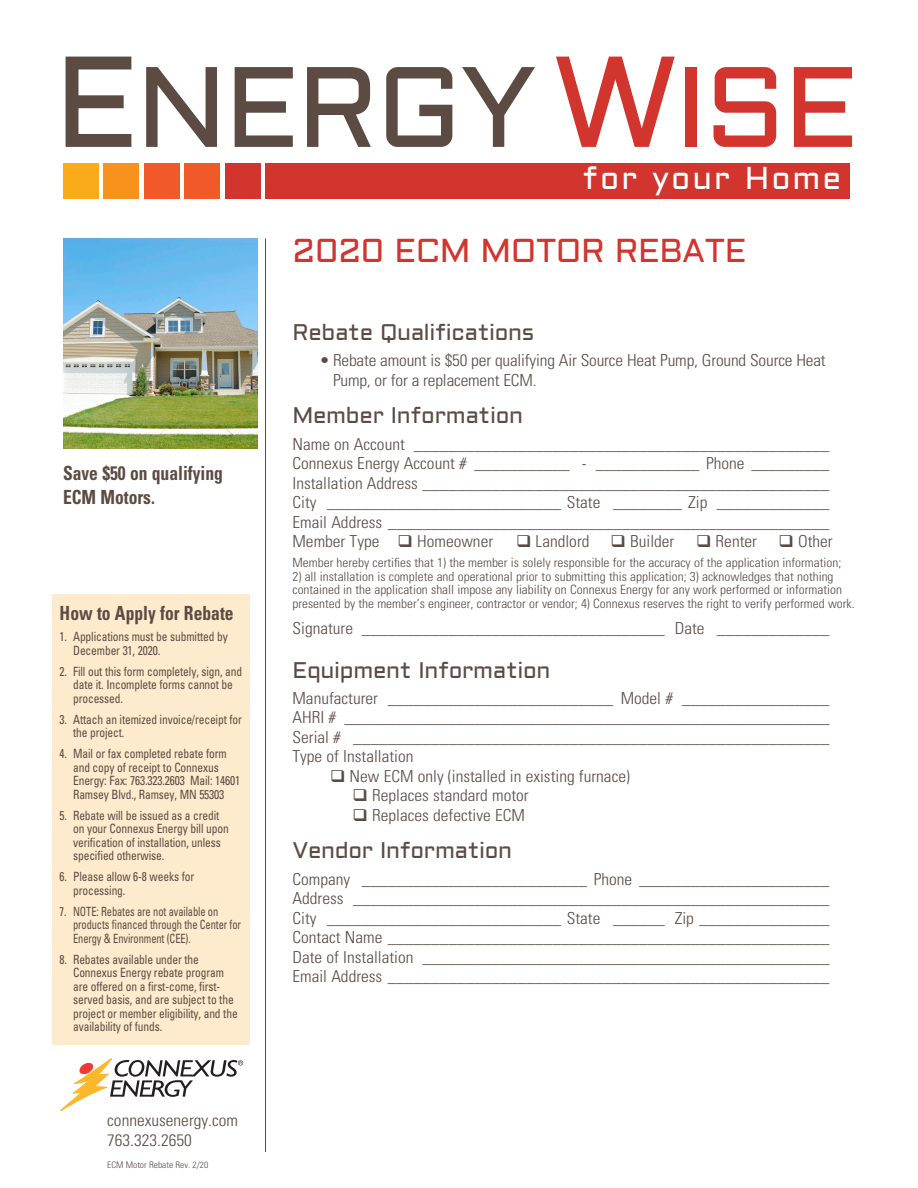
<style>
.page{position:relative;width:918px;height:1188px;background:#fff}
.page>*{position:absolute;margin:0;border:0;box-sizing:border-box;transform-origin:0 0}
.t1{font:114px "Aldrich";letter-spacing:-.025em;color:#5b4b43}
.Head_Red{font:33px "Aldrich";letter-spacing:-.015em;color:#d1352d}
.t2{font:31.5px "Aldrich";letter-spacing:.065em;color:#fff}
.Subheads{font:22.5px "Aldrich";letter-spacing:-.015em;color:#5b4b43}
.Sidebar_Copy{font:700 condensed 19.5px/24px "Univers LT Std";color:#5b4b43;scale:.9 1}
.Bodycopy{font:300 condensed 16.5px/19.5px "Univers LT Std";color:#5b4b43;scale:1.05 1}
.t3{font:condensed 12.75px/13.5px "Univers LT Std";letter-spacing:-.01em;color:#5b4b43;scale:.9 1}
.Bodycopy-2{font:300 condensed 12.75px/13.5px "Univers LT Std";color:#5b4b43;scale:1.05 1}
.t4{font:condensed 12.75px/13.5px "Univers LT Std";letter-spacing:-.01em;color:#5b4b43;scale:.82 1}
.Bodycopy-3{font:300 condensed 9px "Univers LT Std";color:#5b4b43;scale:1.05 1}
.s1{font-size:129px}
.s2{font-size:129px;color:#d1352d}
.s3{color:#d1352d}
</style>
<div class="page">
<img style="left:63px;top:238px;width:194px;height:210px">
<svg style="left:61px;top:1058px;width:182px;height:53px"></svg>
<div style="left:63px;top:163px;width:36px;height:36px;background:#faab1a"></div>
<div style="left:104px;top:163px;width:36px;height:36px;background:#f7931d"></div>
<div style="left:144px;top:163px;width:36px;height:36px;background:#f15929"></div>
<div style="left:184px;top:163px;width:36px;height:36px;background:#f15929"></div>
<div style="left:225px;top:163px;width:36px;height:36px;background:#d1352d"></div>
<div style="left:266px;top:163px;width:584px;height:36px;background:#d1352d"></div>
<hr style="left:265px;top:238px;width:1px;height:914px;background:#5b4b43">
<div style="left:52px;top:594px;width:198px;height:450px;background:#feebcd"></div>
<p class="t1" style="left:54px;top:29px;width:806px"><span class="s1">E</span>NERGY<span class="s2">W</span><span class="s3">ISE</span></p>
<p class="t2" style="left:583px;top:157px;width:260px">for your Home</p>
<p class="Sidebar_Copy" style="left:63px;top:461px;width:179px">Save $50 on qualifying<br>ECM Motors.</p>
<p class="Sidebar_Copy" style="left:60px;top:601px;width:195px">How to Apply for Rebate</p>
<p class="t3" style="left:73px;top:630px;width:173px;text-indent:-14px">1. Applications must be submitted by<br>December 31, 2020.</p>
<p class="t3" style="left:73px;top:664px;width:189px;text-indent:-14px">2. Fill out this form completely, sign, and date it. Incomplete forms cannot be processed.</p>
<p class="t3" style="left:73px;top:712px;width:189px;text-indent:-14px">3. Attach an itemized invoice/receipt for the project.</p>
<p class="t3" style="left:73px;top:747px;width:187px;text-indent:-14px">4. Mail or fax completed rebate form and copy of receipt to Connexus Energy: Fax: 763.323.2603 Mail: 14601<br>Ramsey Blvd., Ramsey, MN 55303</p>
<p class="t3" style="left:73px;top:808px;width:174px;text-indent:-14px">5. Rebate will be issued as a credit on your Connexus Energy bill upon verification of installation, unless specified otherwise.</p>
<p class="t3" style="left:73px;top:870px;width:136px;text-indent:-14px">6. Please allow 6-8 weeks for processing.</p>
<p class="t4" style="left:73px;top:904px;width:206px;text-indent:-14px">7. NOTE: Rebates are not available on products financed through the Center for<br>Energy &amp; Environment (CEE).</p>
<p class="t3" style="left:73px;top:952px;width:184px;text-indent:-14px">8. Rebates available under the<br>Connexus Energy rebate program are offered on a first-come, first&shy;served basis, and are subject to the project or member eligibility, and the availability of funds.</p>
<p class="Bodycopy" style="left:107px;top:1111px;width:126px">connexusenergy.com</p>
<p class="Bodycopy" style="left:107px;top:1130px;width:82px">763.323.2650</p>
<p class="Bodycopy-3" style="left:107px;top:1159px;width:98px">ECM Motor Rebate Rev. 2/20</p>
<p class="Head_Red" style="left:292px;top:228px;width:455px">2020 ECM MOTOR REBATE</p>
<p class="Subheads" style="left:292px;top:317px;width:244px">Rebate Qualifications</p>
<p class="Bodycopy" style="left:333px;top:351px;width:471px;text-indent:-14px">• Rebate amount is $50 per qualifying Air Source Heat Pump, Ground Source Heat<br>Pump, or for a replacement ECM.</p>
<p class="Subheads" style="left:292px;top:400px;width:232px">Member Information</p>
<p class="Bodycopy" style="left:292px;top:434px;width:513px">Name on Account ________________________________________________</p>
<p class="Bodycopy" style="left:292px;top:454px;width:513px">Connexus Energy Account # ___________ - ____________ Phone _________</p>
<p class="Bodycopy" style="left:292px;top:473px;width:513px">Installation Address _______________________________________________</p>
<p class="Bodycopy" style="left:292px;top:493px;width:513px">City ___________________________ State ________ Zip _____________</p>
<p class="Bodycopy" style="left:292px;top:512px;width:513px">Email Address ___________________________________________________</p>
<p class="Bodycopy" style="left:292px;top:532px;width:193px">Member Type ❑ Homeowner</p>
<p class="Bodycopy" style="left:516px;top:532px;width:72px">❑ Landlord</p>
<p class="Bodycopy" style="left:610px;top:532px;width:62px">❑ Builder</p>
<p class="Bodycopy" style="left:696px;top:532px;width:60px">❑ Renter</p>
<p class="Bodycopy" style="left:778px;top:532px;width:53px">❑ Other</p>
<p class="Bodycopy-2" style="left:292px;top:556px;width:524px">Member hereby certifies that 1) the member is solely responsible for the accuracy of the application information;</p>
<p class="Bodycopy-2" style="left:292px;top:570px;width:537px">2) all installation is complete and operational prior to submitting this application; 3) acknowledges that nothing contained in the application shall impose any liability on Connexus Energy for any work performed or information presented by the member’s engineer, contractor or vendor; 4) Connexus reserves the right to verify performed work.</p>
<p class="Bodycopy" style="left:292px;top:619px;width:513px">Signature ___________________________________ Date _____________</p>
<p class="Subheads" style="left:292px;top:654px;width:260px">Equipment Information</p>
<p class="Bodycopy" style="left:292px;top:688px;width:513px">Manufacturer __________________________ Model # _________________</p>
<p class="Bodycopy" style="left:292px;top:708px;width:513px">AHRI # ________________________________________________________</p>
<p class="Bodycopy" style="left:292px;top:727px;width:513px">Serial # _______________________________________________________</p>
<p class="Bodycopy" style="left:292px;top:747px;width:117px">Type of Installation</p>
<p class="Bodycopy" style="left:330px;top:766px;width:287px">❑ New ECM only (installed in existing furnace)</p>
<p class="Bodycopy" style="left:352px;top:786px;width:169px">❑ Replaces standard motor</p>
<p class="Bodycopy" style="left:352px;top:805px;width:166px">❑ Replaces defective ECM</p>
<p class="Subheads" style="left:292px;top:835px;width:221px">Vendor Information</p>
<p class="Bodycopy" style="left:292px;top:869px;width:513px">Company __________________________ Phone ______________________</p>
<p class="Bodycopy" style="left:292px;top:889px;width:513px">Address _______________________________________________________</p>
<p class="Bodycopy" style="left:292px;top:908px;width:513px">City ___________________________ State ______ Zip _______________</p>
<p class="Bodycopy" style="left:292px;top:928px;width:513px;text-align:justify">Contact Name ___________________________________________________ Date of Installation _______________________________________________ Email Address ___________________________________________________</p>
</div>
